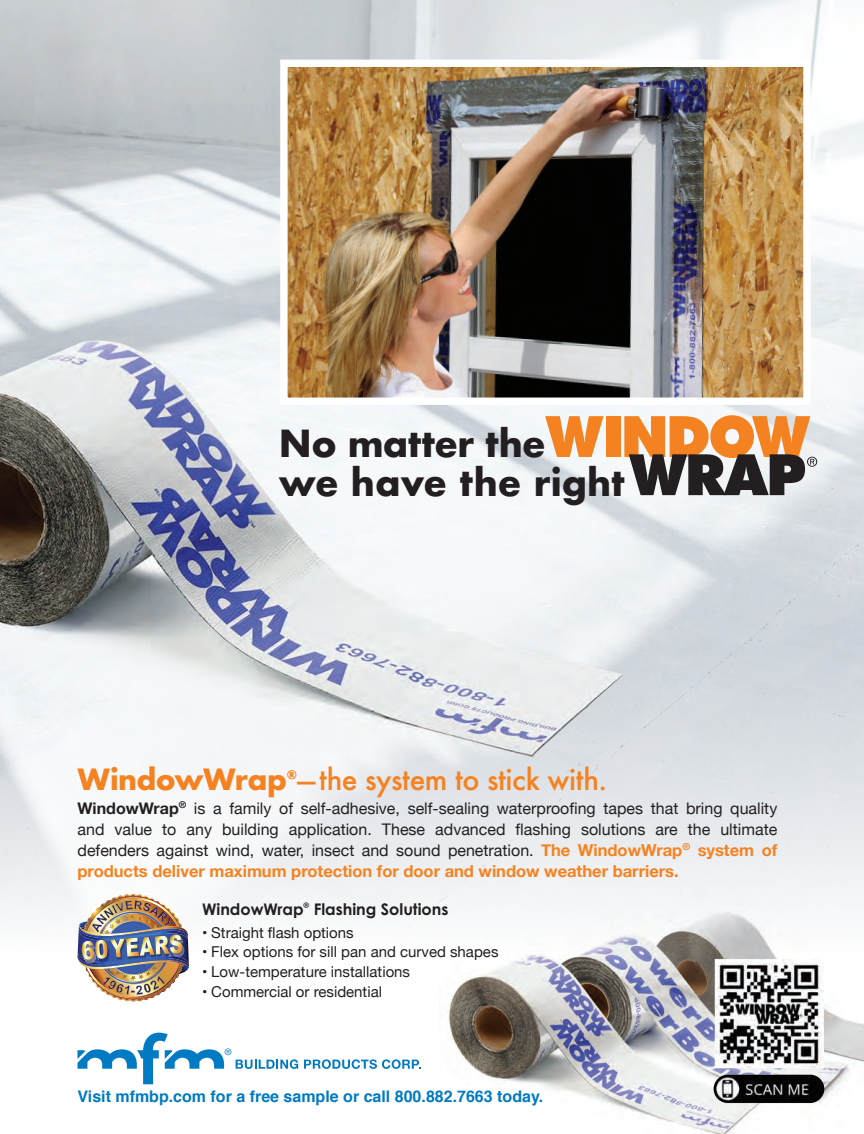
<style>
.page{position:relative;width:864px;height:1134px;background:#fff}
.page>*{position:absolute;margin:0;border:0;box-sizing:border-box;transform-origin:0 0}
.t1{font:700 36.3px/39.2px "Futura";color:#231f20}
.t2{font:500 28.5px "Futura";letter-spacing:-.02em;color:#f58220}
.t3{font:700 16.5px "Helvetica Neue";color:#f58220}
.t4{font:16.05px/21px "Helvetica Neue";color:#231f20;text-align:justify}
.t5{font:700 16.05px "Helvetica";color:#007ac2}
.t6{font:700 16.05px "Century Gothic Pro";color:#231f20}
.t7{font:15px "Helvetica Neue";color:#231f20}
.t8{font:700 11.4px "Futura";color:#f58220}
.t9{font:700 7.65px "Century Gothic Pro";color:#231f20}
.s1{font-weight:700}
.s2{font-weight:700;font-size:16.5px;color:#f58220}
</style>
<div class="page">
<img style="left:288px;top:68px;width:515px;height:329px">
<div style="left:280px;top:60px;width:531px;height:345px;border:7px solid #fff"></div>
<img style="left:0;top:263px;width:646px;height:543px">
<img style="left:439px;top:835px;width:425px;height:299px">
<img style="left:78px;top:894px;width:111px;height:108px">
<svg style="left:304px;top:1059px;width:117px;height:10px"></svg>
<svg style="left:78px;top:1033px;width:220px;height:51px"></svg>
<img style="left:705px;top:950px;width:128px;height:165px">
<svg style="left:545px;top:416px;width:59px;height:41px"></svg>
<div style="left:606px;top:416px;width:15px;height:41px;background:#f58220"></div>
<svg style="left:624px;top:415px;width:193px;height:80px"></svg>
<p class="t1" style="left:279px;top:423px;width:348px">No matter the<br>we have the right</p>
<p class="t2" style="left:78px;top:760px;width:531px"><span class="s1">WindowWrap</span> —the system to stick with.</p>
<p class="t8" style="left:286px;top:766px;width:12px">®</p>
<p class="t4" style="left:78px;top:798px;width:701px"><span class="s1">WindowWrap</span><sup>®</sup> is a family of self-adhesive, self-sealing waterproofing tapes that bring quality and value to any building application. These advanced flashing solutions are the ultimate defenders against wind, water, insect and sound penetration. <span class="s2">The WindowWrap</span><sup>®</sup> <span class="s2">system of</span></p>
<p class="t3" style="left:78px;top:858px;width:603px">products deliver maximum protection for door and window weather barriers.</p>
<p class="t6" style="left:202px;top:899px;width:103px">WindowWrap</p>
<p class="t9" style="left:304px;top:900px;width:7px">®</p>
<p class="t6" style="left:314px;top:899px;width:136px">Flashing Solutions</p>
<p class="t7" style="left:202px;top:922px;width:153px">• Straight flash options</p>
<p class="t7" style="left:202px;top:941px;width:298px">• Flex options for sill pan and curved shapes</p>
<p class="t7" style="left:202px;top:961px;width:209px">• Low-temperature installations</p>
<p class="t7" style="left:202px;top:981px;width:181px">• Commercial or residential</p>
<p class="t5" style="left:78px;top:1083px;width:467px">Visit mfmbp.com for a free sample or call 800.882.7663 today.</p>
</div>
